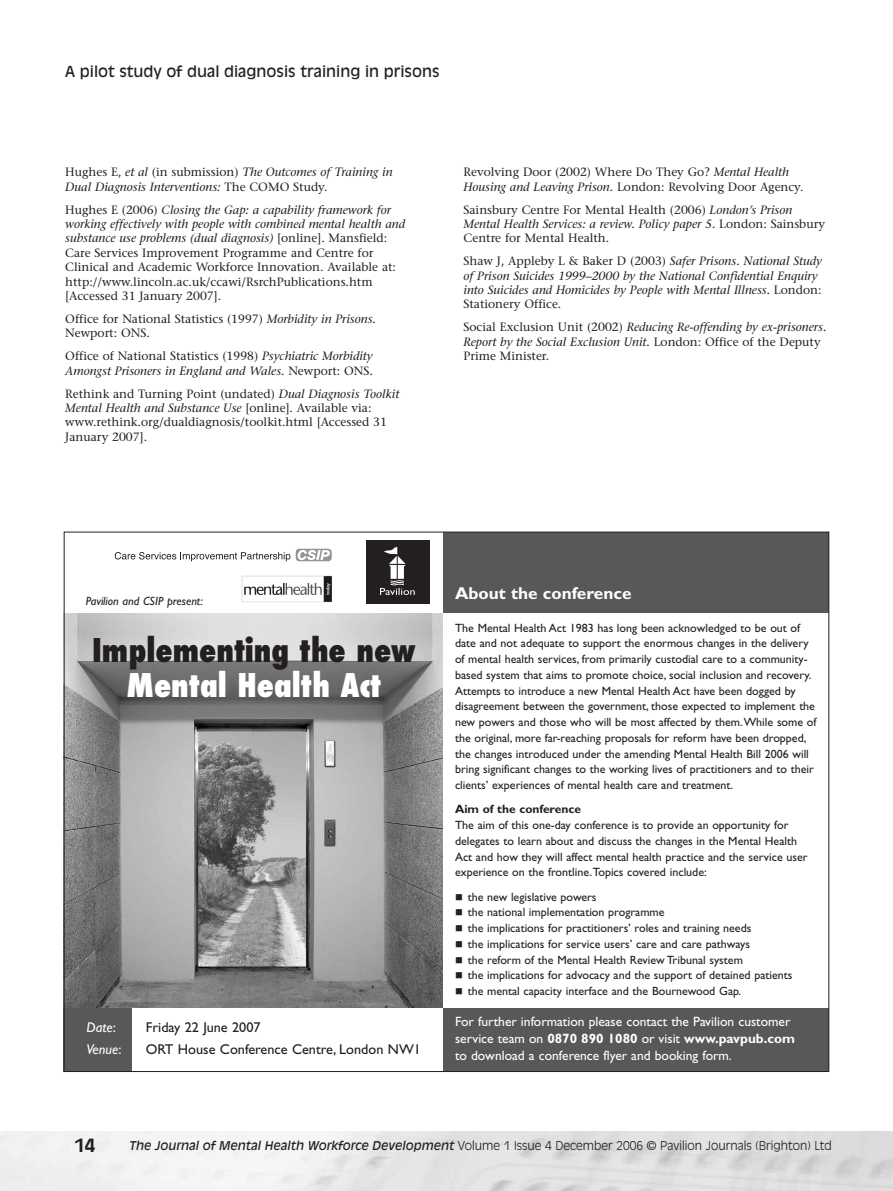
<style>
.page{position:relative;width:893px;height:1191px;background:#fff}
.page>*{position:absolute;margin:0;border:0;box-sizing:border-box;transform-origin:0 0}
.t1{font:800 31.8px "Futura ND Cn";color:#231f20}
.t2{font:800 31.8px "Futura ND Cn";color:#fff}
.t3{font:700 18px "Antique Olive";color:#231f20}
.t4{font:700 17.25px "Gill Sans";color:#fff}
.t5{font:15px "Antique Olive";color:#231f20}
.t6{font:14.25px "Gill Sans";color:#231f20}
.t7{font:italic 14.25px "Gill Sans";color:#fff}
.t8{font:13.5px/17.2px "Gill Sans";color:#fff}
.t9{font:12px/15.8px "Gill Sans";color:#231f20}
.t10{font:12px/14.4px "Stone Serif";color:#231f20}
.t11{font:italic 12px/14.4px "Stone Serif";color:#231f20}
.t12{font:300 12px "Antique Olive";color:#231f20}
.t13{font:italic 12px "Gill Sans";color:#231f20}
.t14{font:700 12px "Gill Sans";color:#231f20}
.s1{font-style:normal}
.s2{font-style:italic}
.s3{font-weight:700}
.s4{font-weight:400;font-style:italic}
</style>
<div class="page">
<img style="left:66px;top:613px;width:376px;height:395px">
<div style="left:442px;top:531px;width:387px;height:81px;background:#57585a"></div>
<div style="left:442px;top:1008px;width:387px;height:63px;background:#57585a"></div>
<div style="left:64px;top:1008px;width:68px;height:63px;background:#57585a"></div>
<div style="left:366px;top:540px;width:63px;height:64px;background:#231f20"></div>
<img style="left:381px;top:547px;width:34px;height:47px">
<svg style="left:296px;top:549px;width:36px;height:12px"></svg>
<svg style="left:115px;top:552px;width:175px;height:9px"></svg>
<svg style="left:298px;top:550px;width:32px;height:10px"></svg>
<img style="left:241px;top:575px;width:91px;height:28px">
<p class="t5" style="left:65px;top:65px;width:376px">A pilot study of dual diagnosis training in prisons</p>
<p class="t11" style="left:65px;top:166px;width:329px"><span class="s1">Hughes E,</span> et al <span class="s1">(in submission)</span> The Outcomes of Training in<br>Dual Diagnosis Interventions: <span class="s1">The COMO Study.</span></p>
<p class="t10" style="left:65px;top:203px;width:341px">Hughes E (2006) <span class="s2">Closing the Gap: a capability framework for working effectively with people with combined mental health and substance use problems (dual diagnosis)</span> [online]. Mansfield:<br>Care Services Improvement Programme and Centre for Clinical and Academic Workforce Innovation. Available at: http://www.lincoln.ac.uk/ccawi/RsrchPublications.htm [Accessed 31 January 2007].</p>
<p class="t10" style="left:65px;top:313px;width:312px">Office for National Statistics (1997) <span class="s2">Morbidity in Prisons.<br></span>Newport: ONS.</p>
<p class="t11" style="left:65px;top:350px;width:309px"><span class="s1">Office of National Statistics (1998)</span> Psychiatric Morbidity<br>Amongst Prisoners in England and Wales. <span class="s1">Newport: ONS.</span></p>
<p class="t10" style="left:65px;top:387px;width:336px">Rethink and Turning Point (undated) <span class="s2">Dual Diagnosis Toolkit Mental Health and Substance Use</span> [online]. Available via: www.rethink.org/dualdiagnosis/toolkit.html [Accessed 31<br>January 2007].</p>
<p class="t10" style="left:463px;top:166px;width:342px">Revolving Door (2002) Where Do They Go? <span class="s2">Mental Health<br>Housing and Leaving Prison.</span> London: Revolving Door Agency.</p>
<p class="t10" style="left:463px;top:203px;width:363px">Sainsbury Centre For Mental Health (2006) <span class="s2">London’s Prison<br>Mental Health Services: a review. Policy paper 5.</span> London: Sainsbury<br>Centre for Mental Health.</p>
<p class="t11" style="left:463px;top:255px;width:360px"><span class="s1">Shaw J, Appleby L &amp; Baker D (2003)</span> Safer Prisons. National Study of Prison Suicides 1999–2000 by the National Confidential Enquiry into Suicides and Homicides by People with Mental Illness. <span class="s1">London:<br>Stationery Office.</span></p>
<p class="t11" style="left:463px;top:321px;width:364px"><span class="s1">Social Exclusion Unit (2002)</span> Reducing Re-offending by ex-prisoners.<br>Report by the Social Exclusion Unit. <span class="s1">London: Office of the Deputy<br>Prime Minister.</span></p>
<p class="t13" style="left:86px;top:596px;width:118px">Pavilion and CSIP present:</p>
<h1 class="t1" style="left:92px;top:636px;width:325px">Implementing the new</h1>
<h1 class="t2" style="left:127px;top:670px;width:256px">Mental Health Act</h1>
<p class="t7" style="left:86px;top:1021px;width:31px">Date<span class="s1">:</span></p>
<p class="t6" style="left:146px;top:1021px;width:116px">Friday 22 June 2007</p>
<p class="t7" style="left:86px;top:1044px;width:37px">Venue<span class="s1">:</span></p>
<p class="t6" style="left:146px;top:1044px;width:277px">ORT House Conference Centre, London NW1</p>
<h3 class="t4" style="left:455px;top:586px;width:178px">About the conference</h3>
<p class="t9" style="left:455px;top:621px;width:363px">The Mental Health Act 1983 has long been acknowledged to be out of date and not adequate to support the enormous changes in the delivery of mental health services, from primarily custodial care to a community&shy;based system that aims to promote choice, social inclusion and recovery.<br>Attempts to introduce a new Mental Health Act have been dogged by disagreement between the government, those expected to implement the new powers and those who will be most affected by them.While some of the original, more far-reaching proposals for reform have been dropped, the changes introduced under the amending Mental Health Bill 2006 will bring significant changes to the working lives of practitioners and to their clients’ experiences of mental health care and treatment.</p>
<p class="t14" style="left:455px;top:804px;width:128px">Aim of the conference</p>
<p class="t9" style="left:455px;top:818px;width:354px">The aim of this one-day conference is to provide an opportunity for delegates to learn about and discuss the changes in the Mental Health Act and how they will affect mental health practice and the service user experience on the frontline.Topics covered include:</p>
<p class="t9" style="left:455px;top:890px;width:143px">■ the new legislative powers</p>
<p class="t9" style="left:455px;top:905px;width:211px">■ the national implementation programme</p>
<p class="t9" style="left:455px;top:921px;width:298px">■ the implications for practitioners’ roles and training needs</p>
<p class="t9" style="left:455px;top:937px;width:296px">■ the implications for service users’ care and care pathways</p>
<p class="t9" style="left:455px;top:953px;width:289px">■ the reform of the Mental Health Review Tribunal system</p>
<p class="t9" style="left:455px;top:968px;width:339px">■ the implications for advocacy and the support of detained patients</p>
<p class="t9" style="left:455px;top:984px;width:288px">■ the mental capacity interface and the Bournewood Gap.</p>
<p class="t8" style="left:455px;top:1014px;width:342px">For further information please contact the Pavilion customer service team on <span class="s3">0870 890 1080</span> or visit <span class="s3">www.pavpub.com </span>to download a conference flyer and booking form.</p>
<h2 class="t3" style="left:75px;top:1138px;width:22px">14</h2>
<p class="t12" style="left:129px;top:1140px;width:704px"><span class="s4">The Journal of Mental Health Workforce Development</span> Volume 1 Issue 4 December 2006 © Pavilion Journals (Brighton) Ltd</p>
</div>
